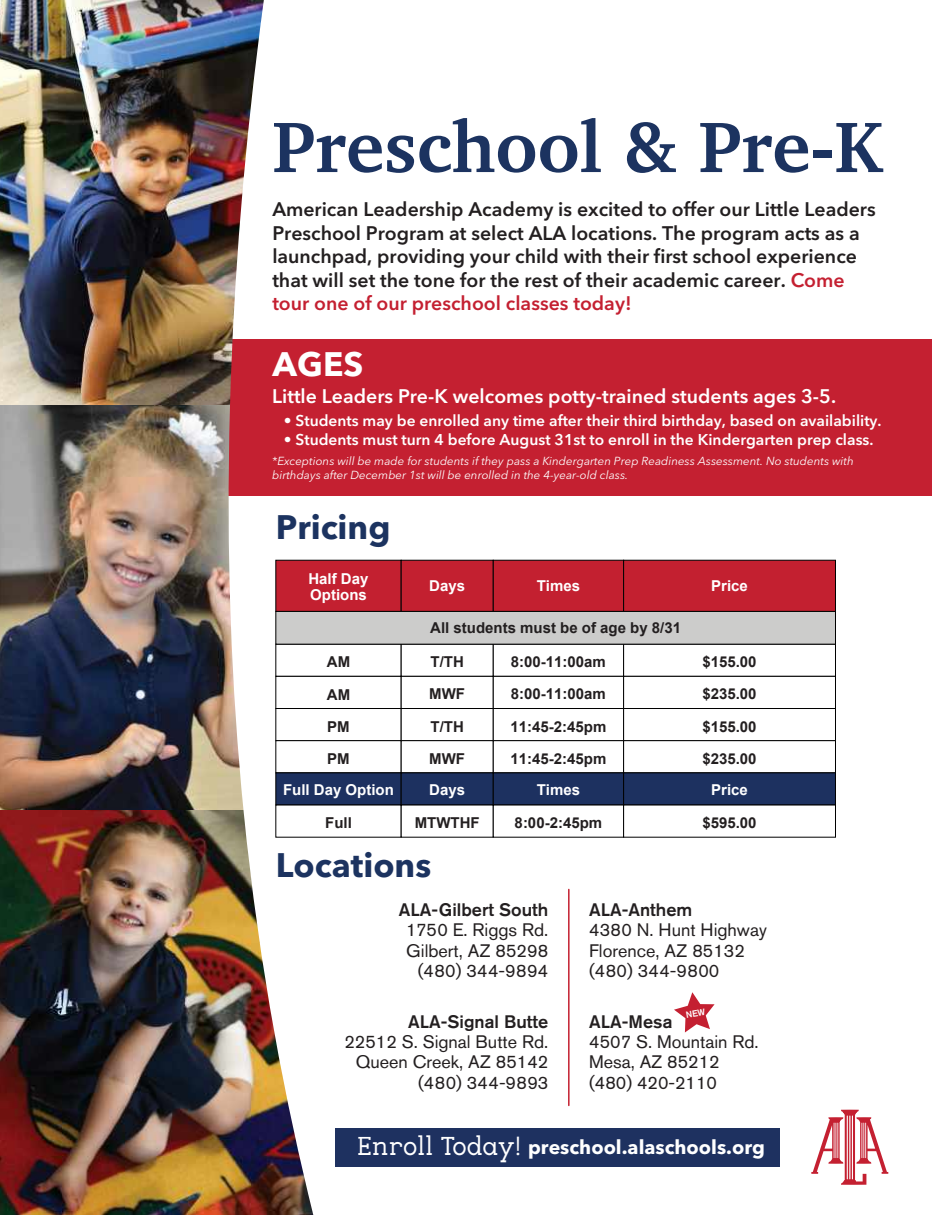
<style>
.page{position:relative;width:945px;height:1215px;background:#fff}
.page>*{position:absolute;margin:0;border:0;box-sizing:border-box;transform-origin:0 0}
.t1{font:700 73.05px "Charter BT";color:#1c3360}
.t2{font:700 33.75px "Avenir Next LT Pro";color:#1c3360}
.t3{font:700 33.75px "Avenir Next LT Pro";color:#fff}
.t4{font:600 19.5px/23.4px "Avenir Next LT Pro";color:#231f20}
.t5{font:600 19.5px "Avenir Next LT Pro";color:#fff}
.t6{font:700 19.5px "Avenir Next LT Pro";color:#fff}
.t7{font:18px/20.4px "Akzidenz Grotesk Pro";color:#231f20;text-align:right}
.t8{font:500 18px "Akzidenz Grotesk Pro";color:#231f20}
.t9{font:600 15.6px "Avenir Next LT Pro";color:#fff}
.t10{font:700 15px/32.4px "Arial";color:#231f20;text-align:justify}
.t11{font:700 15px/15.6px "Arial";color:#fff}
.t12{font:italic 11.55px/14px "Avenir Next LT Pro";color:#fff}
.s1{color:#c42031}
.s2{font-family:"Eligible";font-weight:400;font-size:27px}
</style>
<div class="page">
<svg style="left:811px;top:1110px;width:77px;height:75px"></svg>
<div style="left:210px;top:340px;width:722px;height:156px;background:#c42031"></div>
<div style="left:335px;top:1128px;width:445px;height:39px;background:#1e3160"></div>
<img style="left:0;top:0;width:264px;height:405px">
<img style="left:0;top:405px;width:243px;height:405px">
<img style="left:0;top:810px;width:313px;height:405px">
<div style="left:275px;top:560px;width:127px;height:52px;background:#c32030;border:1px solid #000"></div>
<div style="left:401px;top:560px;width:93px;height:52px;background:#c32030;border:1px solid #000"></div>
<div style="left:493px;top:560px;width:131px;height:52px;background:#c32030;border:1px solid #000"></div>
<div style="left:623px;top:560px;width:213px;height:52px;background:#c32030;border:1px solid #000"></div>
<div style="left:275px;top:676px;width:127px;height:33px;background:#fff;border:1px solid #000"></div>
<div style="left:401px;top:676px;width:93px;height:33px;background:#fff;border:1px solid #000"></div>
<div style="left:493px;top:676px;width:131px;height:33px;background:#fff;border:1px solid #000"></div>
<div style="left:623px;top:676px;width:213px;height:33px;background:#fff;border:1px solid #000"></div>
<div style="left:275px;top:708px;width:127px;height:33px;background:#fff;border:1px solid #000"></div>
<div style="left:401px;top:708px;width:93px;height:33px;background:#fff;border:1px solid #000"></div>
<div style="left:493px;top:708px;width:131px;height:33px;background:#fff;border:1px solid #000"></div>
<div style="left:623px;top:708px;width:213px;height:33px;background:#fff;border:1px solid #000"></div>
<div style="left:275px;top:740px;width:127px;height:33px;background:#fff;border:1px solid #000"></div>
<div style="left:401px;top:740px;width:93px;height:33px;background:#fff;border:1px solid #000"></div>
<div style="left:493px;top:740px;width:131px;height:33px;background:#fff;border:1px solid #000"></div>
<div style="left:623px;top:740px;width:213px;height:33px;background:#fff;border:1px solid #000"></div>
<div style="left:275px;top:772px;width:127px;height:33px;background:#1d3160;border:1px solid #000"></div>
<div style="left:401px;top:772px;width:93px;height:33px;background:#1d3160;border:1px solid #000"></div>
<div style="left:493px;top:772px;width:131px;height:33px;background:#1d3160;border:1px solid #000"></div>
<div style="left:623px;top:772px;width:213px;height:33px;background:#1d3160;border:1px solid #000"></div>
<div style="left:275px;top:805px;width:127px;height:33px;background:#fff"></div>
<div style="left:275px;top:611px;width:561px;height:34px;background:#cccccb;border:1px solid #000"></div>
<hr style="left:568px;top:889px;width:2px;height:216px;background:#c42030">
<svg style="left:674px;top:992px;width:41px;height:40px"></svg>
<h1 class="t1" style="left:272px;top:102px;width:611px">Preschool &amp; Pre-K</h1>
<p class="t4" style="left:272px;top:198px;width:605px">American Leadership Academy is excited to offer our Little Leaders Preschool Program at select ALA locations. The program acts as a launchpad, providing your child with their first school experience that will set the tone for the rest of their academic career. <span class="s1">Come tour one of our preschool classes today!</span></p>
<h2 class="t3" style="left:273px;top:344px;width:92px">AGES</h2>
<p class="t5" style="left:272px;top:385px;width:565px">Little Leaders Pre-K welcomes potty-trained students ages 3-5.</p>
<p class="t9" style="left:284px;top:411px;width:599px">• Students may be enrolled any time after their third birthday, based on availability.</p>
<p class="t9" style="left:284px;top:430px;width:591px">• Students must turn 4 before August 31st to enroll in the Kindergarten prep class.</p>
<p class="t12" style="left:272px;top:454px;width:583px">*Exceptions will be made for students if they pass a Kindergarten Prep Readiness Assessment. No students with birthdays after December 1st will be enrolled in the 4-year-old class.</p>
<h2 class="t2" style="left:276px;top:507px;width:116px">Pricing</h2>
<p class="t11" style="left:308px;top:571px;width:62px">Half Day<br>Options</p>
<p class="t11" style="left:429px;top:579px;width:37px">Days</p>
<p class="t11" style="left:537px;top:579px;width:45px">Times</p>
<p class="t10" style="left:430px;top:611px;width:252px">All students must be of age by 8/31</p>
<p class="t10" style="left:327px;top:645px;width:25px">AM AM PM PM</p>
<p class="t10" style="left:429px;top:645px;width:37px">T/TH MWF T/TH MWF</p>
<p class="t10" style="left:510px;top:645px;width:97px">8:00-11:00am 8:00-11:00am 11:45-2:45pm 11:45-2:45pm</p>
<p class="t11" style="left:711px;top:578px;width:38px">Price</p>
<p class="t10" style="left:702px;top:645px;width:56px">$155.00 $235.00 $155.00 $235.00</p>
<p class="t11" style="left:283px;top:782px;width:112px">Full Day Option</p>
<p class="t11" style="left:429px;top:782px;width:37px">Days</p>
<p class="t11" style="left:537px;top:782px;width:45px">Times</p>
<p class="t11" style="left:711px;top:782px;width:38px">Price</p>
<p class="t10" style="left:325px;top:806px;width:28px">Full</p>
<p class="t10" style="left:415px;top:806px;width:66px">MTWTHF</p>
<h2 class="t2" style="left:276px;top:845px;width:157px">Locations</h2>
<p class="t10" style="left:515px;top:806px;width:89px">8:00-2:45pm</p>
<p class="t10" style="left:702px;top:806px;width:56px">$595.00</p>
<p class="t8" style="left:399px;top:898px;width:151px">ALA-Gilbert South</p>
<p class="t7" style="left:406px;top:920px;width:144px">1750 E. Riggs Rd.<br>Gilbert, AZ 85298 (480) 344-9894</p>
<p class="t8" style="left:408px;top:1010px;width:142px">ALA-Signal Butte</p>
<p class="t7" style="left:344px;top:1031px;width:205px">22512 S. Signal Butte Rd.<br>Queen Creek, AZ 85142 (480) 344-9893</p>
<p class="t8" style="left:589px;top:898px;width:105px">ALA-Anthem</p>
<p class="t7" style="left:589px;top:920px;width:179px;text-align:left">4380 N. Hunt Highway<br>Florence, AZ 85132 (480) 344-9800</p>
<p class="t8" style="left:589px;top:1010px;width:85px">ALA-Mesa</p>
<p class="t7" style="left:589px;top:1031px;width:171px;text-align:left">4507 S. Mountain Rd.<br>Mesa, AZ 85212 (480) 420-2110</p>
<p class="t6" style="left:357px;top:1135px;width:409px"><span class="s2">Enroll Today!</span> preschool.alaschools.org</p>
</div>
